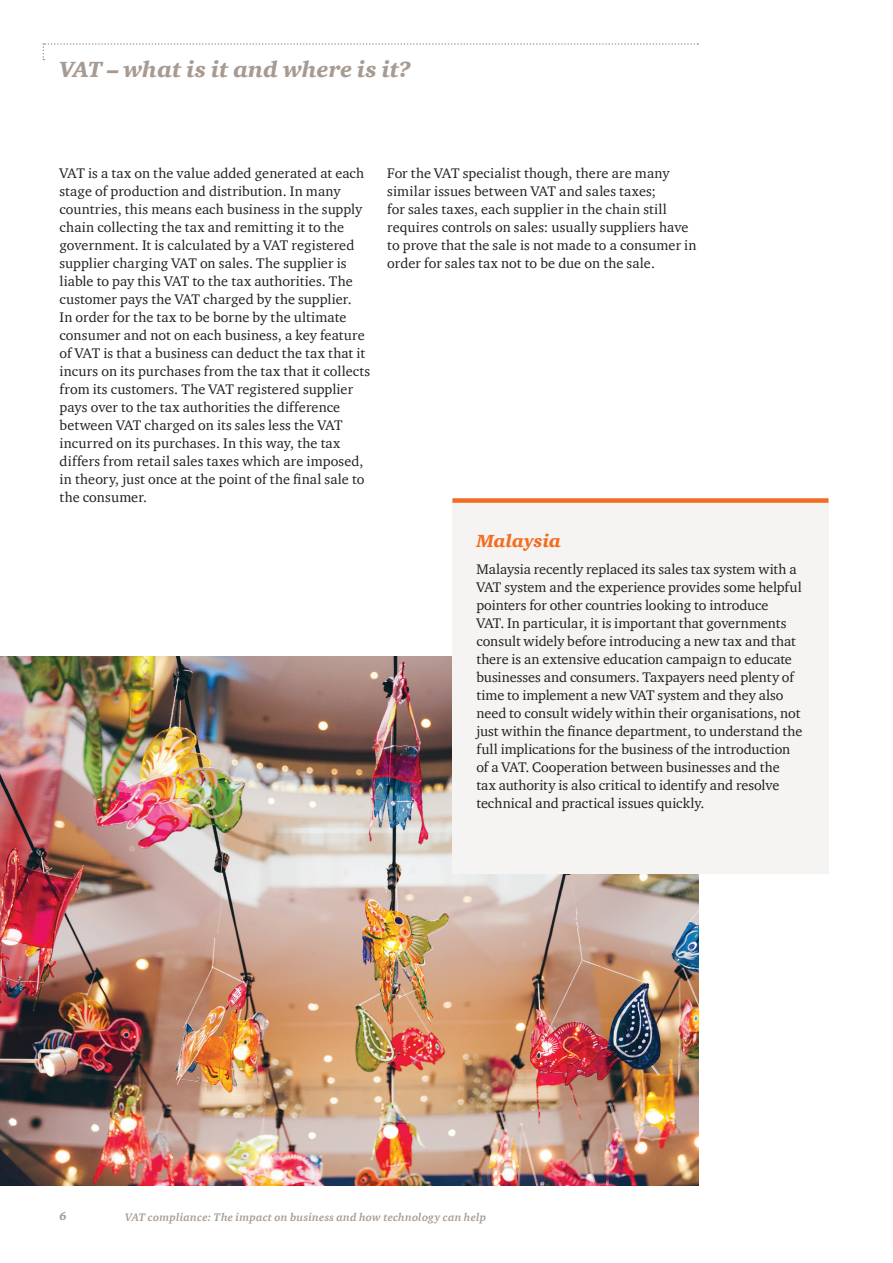
<style>
.page{position:relative;width:893px;height:1263px;background:#fff}
.page>*{position:absolute;margin:0;border:0;box-sizing:border-box;transform-origin:0 0}
.t1{font:italic 900 22.5px "ITC Charter Com";letter-spacing:.005em;color:#a79b91}
.t2{font:italic 900 18px "ITC Charter Com";letter-spacing:.01em;color:#f36c21}
.t3{font:14.25px/18px "ITC Charter Com";letter-spacing:.005em;color:#231f20}
.t4{font:italic 700 11.25px "ITC Charter Com";letter-spacing:.02em;color:#a79b91}
.t5{font:italic 900 11.25px "ITC Charter Com";color:#a79b91}
</style>
<div class="page">
<img style="left:0;top:657px;width:698px;height:529px">
<div style="left:452px;top:498px;width:376px;height:375px;background:#f5f4f2"></div>
<div style="left:452px;top:498px;width:376px;height:5px;background:#f36c21"></div>
<svg style="left:43px;top:43px;width:655px;height:17px"></svg>
<h1 class="t1" style="left:60px;top:55px;width:353px">VAT – what is it and where is it?</h1>
<p class="t3" style="left:60px;top:163px;width:312px">VAT is a tax on the value added generated at each stage of production and distribution. In many countries, this means each business in the supply chain collecting the tax and remitting it to the government. It is calculated by a VAT registered supplier charging VAT on sales. The supplier is liable to pay this VAT to the tax authorities. The customer pays the VAT charged by the supplier.<br>In order for the tax to be borne by the ultimate consumer and not on each business, a key feature of VAT is that a business can deduct the tax that it incurs on its purchases from the tax that it collects from its customers. The VAT registered supplier pays over to the tax authorities the difference between VAT charged on its sales less the VAT incurred on its purchases. In this way, the tax differs from retail sales taxes which are imposed, in theory, just once at the point of the final sale to the consumer.</p>
<p class="t3" style="left:387px;top:163px;width:311px">For the VAT specialist though, there are many similar issues between VAT and sales taxes;<br>for sales taxes, each supplier in the chain still requires controls on sales: usually suppliers have to prove that the sale is not made to a consumer in order for sales tax not to be due on the sale.</p>
<p class="t2" style="left:476px;top:529px;width:86px">Malaysia</p>
<p class="t3" style="left:476px;top:559px;width:327px">Malaysia recently replaced its sales tax system with a VAT system and the experience provides some helpful pointers for other countries looking to introduce<br>VAT. In particular, it is important that governments consult widely before introducing a new tax and that there is an extensive education campaign to educate businesses and consumers. Taxpayers need plenty of time to implement a new VAT system and they also need to consult widely within their organisations, not just within the finance department, to understand the full implications for the business of the introduction of a VAT. Cooperation between businesses and the tax authority is also critical to identify and resolve technical and practical issues quickly.</p>
<p class="t5" style="left:60px;top:1210px;width:9px">6</p>
<p class="t4" style="left:125px;top:1210px;width:363px">VAT compliance: The impact on business and how technology can help</p>
</div>
